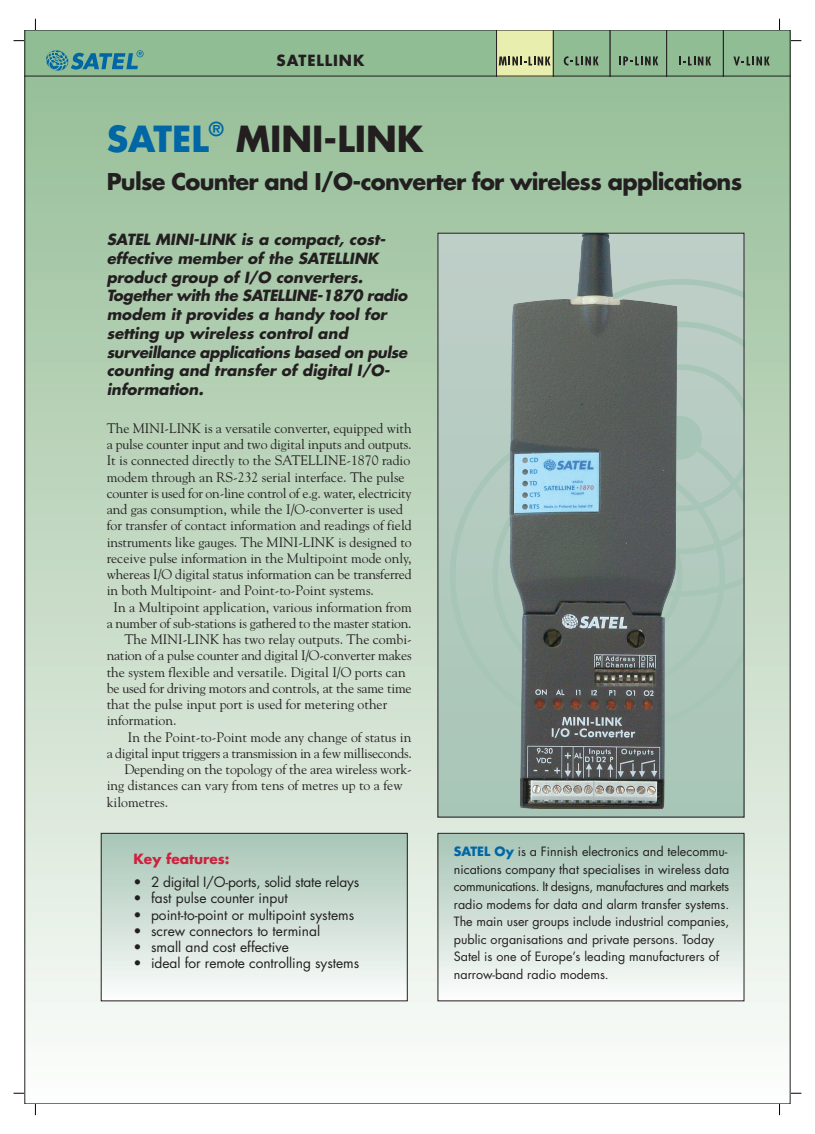
<style>
.page{position:relative;width:815px;height:1134px;background:#fff}
.page>*{position:absolute;margin:0;border:0;box-sizing:border-box;transform-origin:0 0}
.t1{font:700 35px "Futura";color:#231f20}
.t2{font:700 35px "Futura";color:#0066a4}
.t3{font:700 22.5px "Futura";letter-spacing:-.03em;color:#231f20}
.t4{font:700 18.75px "Turkki Futura";color:#0066a4}
.t5{font:italic 700 15px/18.8px "Futura";color:#231f20}
.t6{font:700 15px "Futura";letter-spacing:.06em;color:#231f20}
.t7{font:13.75px "Goudy";color:#231f20}
.t8{font:13.75px "Futura";color:#231f20}
.t9{font:13.75px "Goudy";letter-spacing:-.025em;color:#231f20}
.t10{font:700 13.75px "Futura";color:#cb233e}
.t11{font:12.5px/17.5px "Futura";color:#231f20}
.s1{font-weight:700;color:#0066a4}
</style>
<div class="page">
<div style="left:25px;top:30px;width:765px;height:1074px;background:linear-gradient(to bottom,#90b991,#fafbf9)"></div>
<div style="left:438px;top:833px;width:306px;height:19px;background:#acc9ba"></div>
<div style="left:438px;top:852px;width:306px;height:149px;background:linear-gradient(to bottom,#b0cbbc,#fbfcfb)"></div>
<div style="left:438px;top:833px;width:306px;height:168px;border:1px solid #231f20"></div>
<div style="left:438px;top:233px;width:306px;height:584px;background:linear-gradient(to bottom,#becfc8,#a8c6b7)"></div>
<svg style="left:447px;top:276px;width:295px;height:462px;background:#b2cabf"></svg>
<img style="left:509px;top:235px;width:169px;height:575px">
<div style="left:101px;top:833px;width:306px;height:168px;background:linear-gradient(to bottom,#a6c5b5,#fafcfa)"></div>
<div style="left:101px;top:833px;width:307px;height:168px;border:1px solid #231f20"></div>
<svg style="left:14px;top:19px;width:787px;height:57px"></svg>
<p class="t6" style="left:277px;top:54px;width:89px">SATELLINK</p>
<h1 class="t2" style="left:107px;top:122px;width:104px">SATEL</h1>
<h3 class="t4" style="left:209px;top:120px;width:16px">®</h3>
<h1 class="t1" style="left:236px;top:122px;width:189px">MINI-LINK</h1>
<h2 class="t3" style="left:107px;top:171px;width:637px">Pulse Counter and I/O-converter for wireless applications</h2>
<p class="t5" style="left:107px;top:231px;width:305px">SATEL MINI-LINK is a compact, cost&shy;effective member of the SATELLINK product group of I/O converters.<br>Together with the SATELLINE-1870 radio modem it provides a handy tool for setting up wireless control and surveillance applications based on pulse counting and transfer of digital I/O&shy;information.</p>
<p class="t7" style="left:107px;top:422px;width:307px">The MINI-LINK is a versatile converter, equipped with</p>
<p class="t7" style="left:107px;top:439px;width:307px">a pulse counter input and two digital inputs and outputs.</p>
<p class="t7" style="left:107px;top:455px;width:305px">It is connected directly to the SATELLINE-1870 radio</p>
<p class="t7" style="left:107px;top:471px;width:300px">modem through an RS-232 serial interface. The pulse</p>
<p class="t7" style="left:107px;top:487px;width:307px">counter is used for on-line control of e.g. water, electricity</p>
<p class="t7" style="left:107px;top:504px;width:298px">and gas consumption, while the I/O-converter is used</p>
<p class="t7" style="left:107px;top:520px;width:307px">for transfer of contact information and readings of field</p>
<p class="t7" style="left:107px;top:536px;width:307px">instruments like gauges. The MINI-LINK is designed to</p>
<p class="t7" style="left:107px;top:552px;width:307px">receive pulse information in the Multipoint mode only,</p>
<p class="t7" style="left:107px;top:569px;width:307px">whereas I/O digital status information can be transferred</p>
<p class="t7" style="left:107px;top:585px;width:269px">in both Multipoint- and Point-to-Point systems.</p>
<p class="t7" style="left:114px;top:601px;width:300px">In a Multipoint application, various information from</p>
<p class="t7" style="left:107px;top:617px;width:307px">a number of sub-stations is gathered to the master station.</p>
<p class="t7" style="left:124px;top:634px;width:289px">The MINI-LINK has two relay outputs. The combi-</p>
<p class="t7" style="left:107px;top:650px;width:307px">nation of a pulse counter and digital I/O-converter makes</p>
<p class="t7" style="left:107px;top:666px;width:300px">the system flexible and versatile. Digital I/O ports can</p>
<p class="t7" style="left:107px;top:682px;width:307px">be used for driving motors and controls, at the same time</p>
<p class="t7" style="left:107px;top:699px;width:282px">that the pulse input port is used for metering other</p>
<p class="t7" style="left:107px;top:715px;width:71px">information.</p>
<p class="t7" style="left:128px;top:731px;width:285px">In the Point-to-Point mode any change of status in</p>
<p class="t9" style="left:107px;top:747px;width:307px">a digital input triggers a transmission in a few milliseconds.</p>
<p class="t7" style="left:124px;top:764px;width:289px">Depending on the topology of the area wireless work-</p>
<p class="t7" style="left:107px;top:780px;width:297px">ing distances can vary from tens of metres up to a few</p>
<p class="t7" style="left:107px;top:796px;width:63px">kilometres.</p>
<p class="t10" style="left:134px;top:852px;width:98px">Key features:</p>
<p class="t8" style="left:134px;top:875px;width:227px">• 2 digital I/O-ports, solid state relays</p>
<p class="t8" style="left:134px;top:892px;width:156px">• fast pulse counter input</p>
<p class="t8" style="left:134px;top:908px;width:222px">• point-to-point or multipoint systems</p>
<p class="t8" style="left:134px;top:924px;width:188px">• screw connectors to terminal</p>
<p class="t8" style="left:134px;top:940px;width:157px">• small and cost effective</p>
<p class="t8" style="left:134px;top:957px;width:227px">• ideal for remote controlling systems</p>
<p class="t11" style="left:454px;top:844px;width:277px"><span class="s1">SATEL Oy</span> is a Finnish electronics and telecommu&shy;nications company that specialises in wireless data communications. It designs, manufactures and markets radio modems for data and alarm transfer systems.<br>The main user groups include industrial companies, public organisations and private persons. Today Satel is one of Europe’s leading manufacturers of narrow-band radio modems.</p>
</div>
